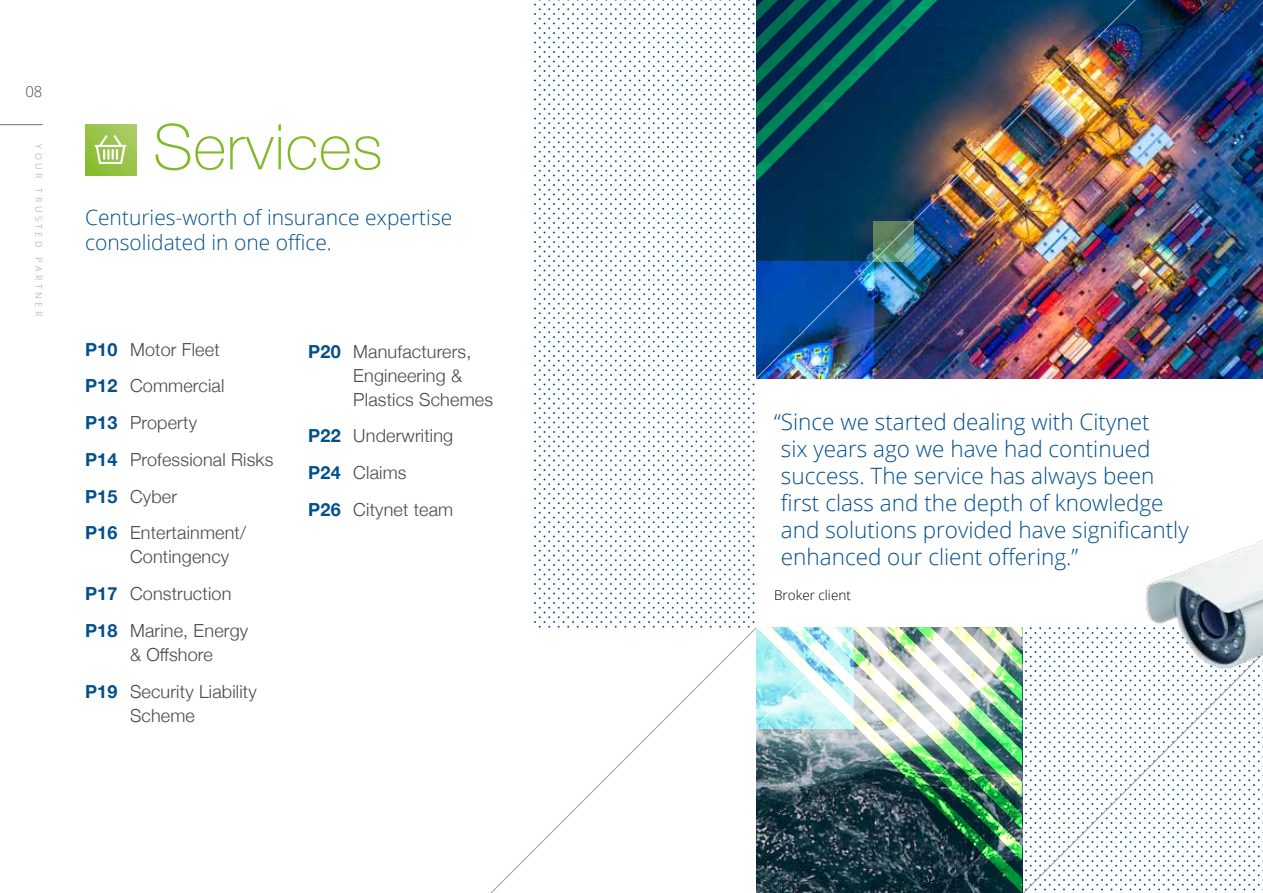
<style>
.page{position:relative;width:1263px;height:893px;background:#fff}
.page>*{position:absolute;margin:0;border:0;box-sizing:border-box;transform-origin:0 0}
.t1{font:100 63px "Helvetica Neue";letter-spacing:.01em;color:#80ba27}
.t2{font:300 22.5px/27px "Open Sans";color:#004f8e}
.t3{font:300 21px/24.9px "Open Sans";color:#004f8e}
.t4{font:300 18px/36.8px "Helvetica Neue";letter-spacing:.01em;color:#4a4a49}
.t5{font:300 15px "Open Sans";color:#4a4a49}
.t6{font:300 13.5px "Open Sans";color:#000}
.t7{font:300 9px "Open Sans";letter-spacing:.4em;color:#9d9d9c}
.s1{font-weight:700;color:#004f8e}
</style>
<div class="page">
<svg style="left:534px;top:0;width:221px;height:627px"></svg>
<svg style="left:1022px;top:627px;width:105px;height:26px"></svg>
<svg style="left:1022px;top:653px;width:106px;height:240px"></svg>
<svg style="left:490px;top:627px;width:265px;height:266px"></svg>
<img style="left:755px;top:627px;width:267px;height:266px">
<img style="left:1128px;top:540px;width:135px;height:351px">
<svg style="left:85px;top:125px;width:51px;height:51px;background:#97c348"></svg>
<svg style="left:95px;top:135px;width:31px;height:29px"></svg>
<img style="left:1148px;top:0;width:115px;height:379px">
<img style="left:756px;top:0;width:392px;height:379px">
<hr style="left:0;top:124px;width:43px;height:1px;background:#706f6f">
<p class="t5" style="left:26px;top:81px;width:18px">08</p>
<p class="t7" style="left:45px;top:144px;width:173px;rotate:90deg">YOUR TRUSTED PARTNER</p>
<h1 class="t1" style="left:153px;top:99px;width:231px">Services</h1>
<p class="t3" style="left:85px;top:204px;width:369px">Centuries-worth of insurance expertise consolidated in one office.</p>
<p class="t4" style="left:85px;top:329px;width:190px"><span class="s1">P10</span> Motor Fleet<br><span class="s1">P12</span> Commercial<br><span class="s1">P13</span> Property<br><span class="s1">P14</span> Professional Risks<br><span class="s1">P15</span> Cyber<br><span class="s1">P16</span> Entertainment/</p>
<p class="t4" style="left:85px;top:537px;width:165px;text-indent:45px">Contingency<br><span class="s1">P17</span> Construction<br><span class="s1">P18</span> Marine, Energy</p>
<p class="t4" style="left:85px;top:635px;width:173px;text-align:center">&amp; Offshore<br><span class="s1">P19</span> Security Liability</p>
<p class="t4" style="left:130px;top:696px;width:66px">Scheme</p>
<p class="t4" style="left:353px;top:338px;width:141px;line-height:24px;text-indent:-45px"><span class="s1">P20</span> Manufacturers,<br>Engineering &amp;<br>Plastics Schemes</p>
<p class="t4" style="left:308px;top:416px;width:146px"><span class="s1">P22</span> Underwriting<br><span class="s1">P24</span> Claims<br><span class="s1">P26</span> Citynet team</p>
<p class="t2" style="left:781px;top:408px;width:409px;text-indent:-7px">“Since we started dealing with Citynet<br>six years ago we have had continued success. The service has always been first class and the depth of knowledge and solutions provided have significantly enhanced our client offering.”</p>
<p class="t6" style="left:774px;top:586px;width:78px">Broker client</p>
</div>
